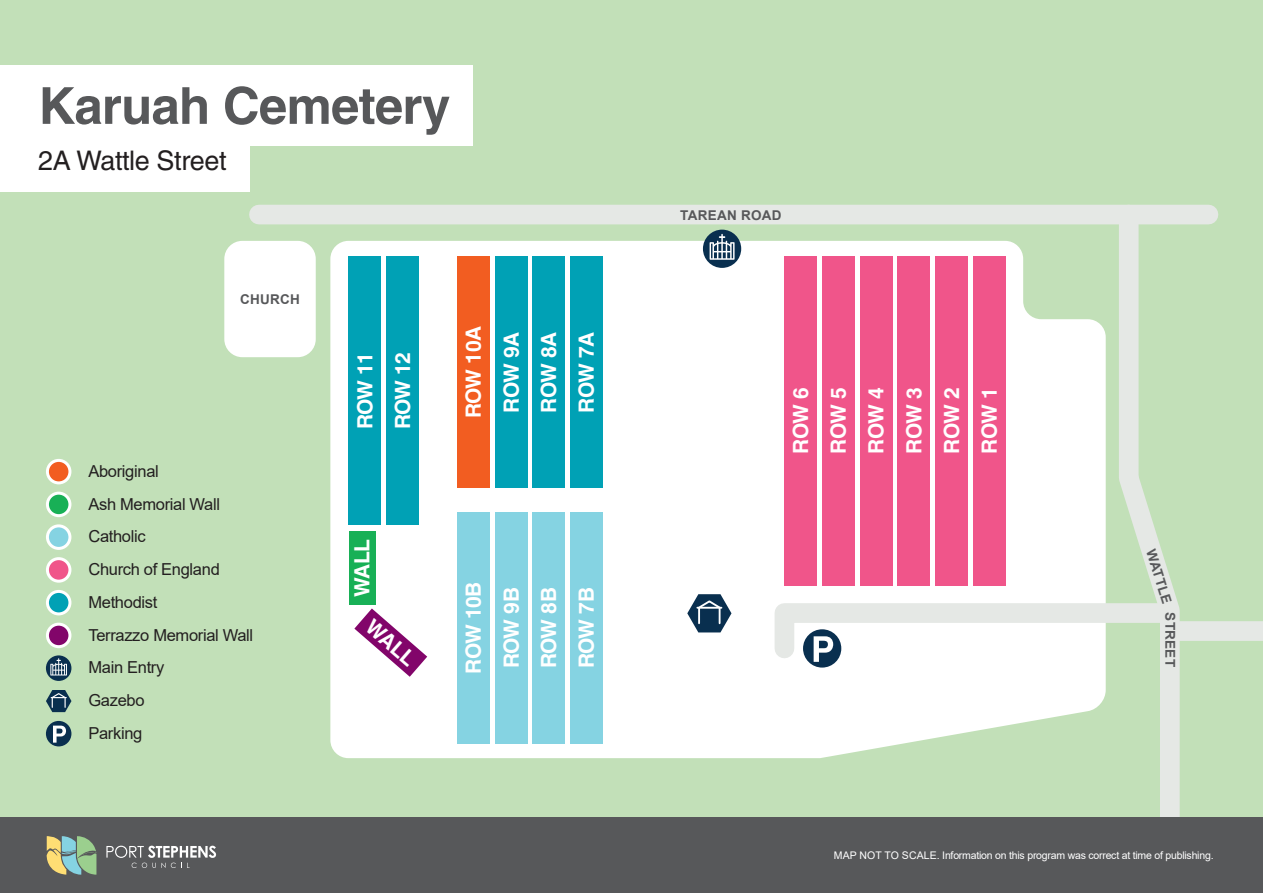
<style>
.page{position:relative;width:1263px;height:893px;background:#c2e0b8}
.page>*{position:absolute;margin:0;border:0;box-sizing:border-box;transform-origin:0 0}
.t1{font:700 51px "Helvetica";letter-spacing:-.015em;color:#57585a}
.t2{font:27px "Helvetica";letter-spacing:-.015em;color:#231f20}
.t3{font:700 21px/37.8px "Helvetica";letter-spacing:-.035em;color:#fff}
.t4{font:16.5px/32.7px "Arial";letter-spacing:-.02em;color:#231f20}
.t5{font:700 13.5px "Arial";letter-spacing:.02em;color:#57585a}
.t6{font:10.5px "Arial";letter-spacing:-.02em;color:#fff}
</style>
<div class="page">
<svg style="left:330px;top:241px;width:776px;height:517px;background:#f9fbf9"></svg>
<div style="left:47px;top:460px;width:23px;height:23px;background:#f25d21;border-radius:50%"></div>
<div style="left:46px;top:459px;width:25px;height:25px;border:3px solid #fff;border-radius:50%"></div>
<div style="left:47px;top:493px;width:23px;height:23px;background:#18b056;border-radius:50%"></div>
<div style="left:46px;top:492px;width:25px;height:25px;border:3px solid #fff;border-radius:50%"></div>
<div style="left:47px;top:526px;width:23px;height:22px;background:#85d3e2;border-radius:50%"></div>
<div style="left:46px;top:524px;width:25px;height:26px;border:3px solid #fff;border-radius:50%"></div>
<div style="left:47px;top:559px;width:23px;height:22px;background:#f0558a;border-radius:50%"></div>
<div style="left:46px;top:557px;width:25px;height:26px;border:3px solid #fff;border-radius:50%"></div>
<div style="left:47px;top:591px;width:23px;height:23px;background:#00a1b5;border-radius:50%"></div>
<div style="left:46px;top:590px;width:25px;height:25px;border:3px solid #fff;border-radius:50%"></div>
<div style="left:47px;top:624px;width:23px;height:23px;background:#82056a;border-radius:50%"></div>
<div style="left:46px;top:623px;width:25px;height:25px;border:3px solid #fff;border-radius:50%"></div>
<svg style="left:46px;top:655px;width:25px;height:26px"></svg>
<svg style="left:50px;top:658px;width:17px;height:17px"></svg>
<svg style="left:46px;top:690px;width:25px;height:22px"></svg>
<div style="left:46px;top:721px;width:25px;height:25px;background:#092f4f;border-radius:50%"></div>
<svg style="left:53px;top:726px;width:13px;height:17px"></svg>
<div style="left:0;top:127px;width:249px;height:65px;background:#fff"></div>
<div style="left:0;top:65px;width:472px;height:81px;background:#fff"></div>
<svg style="left:1109px;top:204px;width:80px;height:613px"></svg>
<div style="left:259px;top:205px;width:949px;height:19px;background:#e5e8e5"></div>
<div style="left:0;top:817px;width:1263px;height:76px;background:#57585a"></div>
<svg style="left:106px;top:846px;width:110px;height:22px"></svg>
<svg style="left:46px;top:836px;width:50px;height:39px"></svg>
<div style="left:973px;top:256px;width:32px;height:329px;background:#f0558a"></div>
<div style="left:935px;top:256px;width:33px;height:329px;background:#f0558a"></div>
<div style="left:898px;top:256px;width:32px;height:329px;background:#f0558a"></div>
<div style="left:860px;top:256px;width:32px;height:329px;background:#f0558a"></div>
<div style="left:822px;top:256px;width:32px;height:329px;background:#f0558a"></div>
<div style="left:386px;top:256px;width:33px;height:269px;background:#00a1b5"></div>
<div style="left:784px;top:256px;width:33px;height:329px;background:#f0558a"></div>
<div style="left:349px;top:256px;width:32px;height:269px;background:#00a1b5"></div>
<div style="left:457px;top:512px;width:33px;height:231px;background:#85d3e2"></div>
<div style="left:533px;top:512px;width:32px;height:231px;background:#85d3e2"></div>
<div style="left:570px;top:512px;width:33px;height:231px;background:#85d3e2"></div>
<div style="left:457px;top:256px;width:33px;height:232px;background:#f25d21"></div>
<div style="left:533px;top:256px;width:32px;height:232px;background:#00a1b5"></div>
<div style="left:570px;top:256px;width:33px;height:232px;background:#00a1b5"></div>
<div style="left:495px;top:256px;width:32px;height:232px;background:#00a1b5"></div>
<div style="left:495px;top:512px;width:32px;height:231px;background:#85d3e2"></div>
<svg style="left:765px;top:593px;width:422px;height:75px;background:#e9eeea"></svg>
<div style="left:703px;top:230px;width:38px;height:38px;background:#092f4f;border-radius:50%"></div>
<svg style="left:709px;top:234px;width:25px;height:26px"></svg>
<svg style="left:687px;top:594px;width:44px;height:38px;background:#5b7489"></svg>
<div style="left:1170px;top:621px;width:93px;height:20px;background:#e5e8e5"></div>
<div style="left:224px;top:241px;width:92px;height:116px;background:#fff;border-radius:18px"></div>
<div style="left:349px;top:531px;width:26px;height:74px;background:#18b056"></div>
<svg style="left:354px;top:608px;width:73px;height:69px;background:#ce9dc5"></svg>
<h1 class="t1" style="left:38px;top:75px;width:414px">Karuah Cemetery</h1>
<h2 class="t2" style="left:38px;top:145px;width:190px">2A Wattle Street</h2>
<p class="t5" style="left:240px;top:290px;width:61px">CHURCH</p>
<p class="t4" style="left:88px;top:455px;width:166px">Aboriginal<br>Ash Memorial Wall<br>Catholic<br>Church of England<br>Methodist<br>Terrazzo Memorial Wall<br>Main Entry<br>Gazebo<br>Parking</p>
<p class="t3" style="left:346px;top:429px;width:79px;rotate:-90deg">ROW 11</p>
<p class="t3" style="left:384px;top:429px;width:79px;rotate:-90deg">ROW 12</p>
<p class="t3" style="left:454px;top:418px;width:94px;rotate:-90deg">ROW 10A<br>ROW 9A<br>ROW 8A<br>ROW 7A</p>
<p class="t5" style="left:680px;top:205px;width:103px">TAREAN ROAD</p>
<p class="t3" style="left:781px;top:454px;width:68px;rotate:-90deg">ROW 6</p>
<p class="t3" style="left:819px;top:454px;width:68px;text-align:justify;rotate:-90deg">ROW 5<br>ROW 4<br>ROW 3<br>ROW 2<br>ROW 1</p>
<p class="t3" style="left:343px;top:597px;width:60px;rotate:-90deg">WALL</p>
<p class="t3" style="left:381px;top:609px;width:60px;rotate:41deg">WALL</p>
<p class="t5" style="left:1179px;top:612px;width:56px;rotate:90deg">STREET</p>
<p class="t5" style="left:1159px;top:547px;width:57px;rotate:72deg">WATTLE</p>
<p class="t3" style="left:454px;top:674px;width:94px;rotate:-90deg">ROW 10B</p>
<p class="t3" style="left:530px;top:668px;width:82px;rotate:-90deg">ROW 8B<br>ROW 7B</p>
<p class="t3" style="left:492px;top:668px;width:82px;rotate:-90deg">ROW 9B</p>
<p class="t6" style="left:834px;top:848px;width:381px">MAP NOT TO SCALE. Information on this program was correct at time of publishing.</p>
</div>
